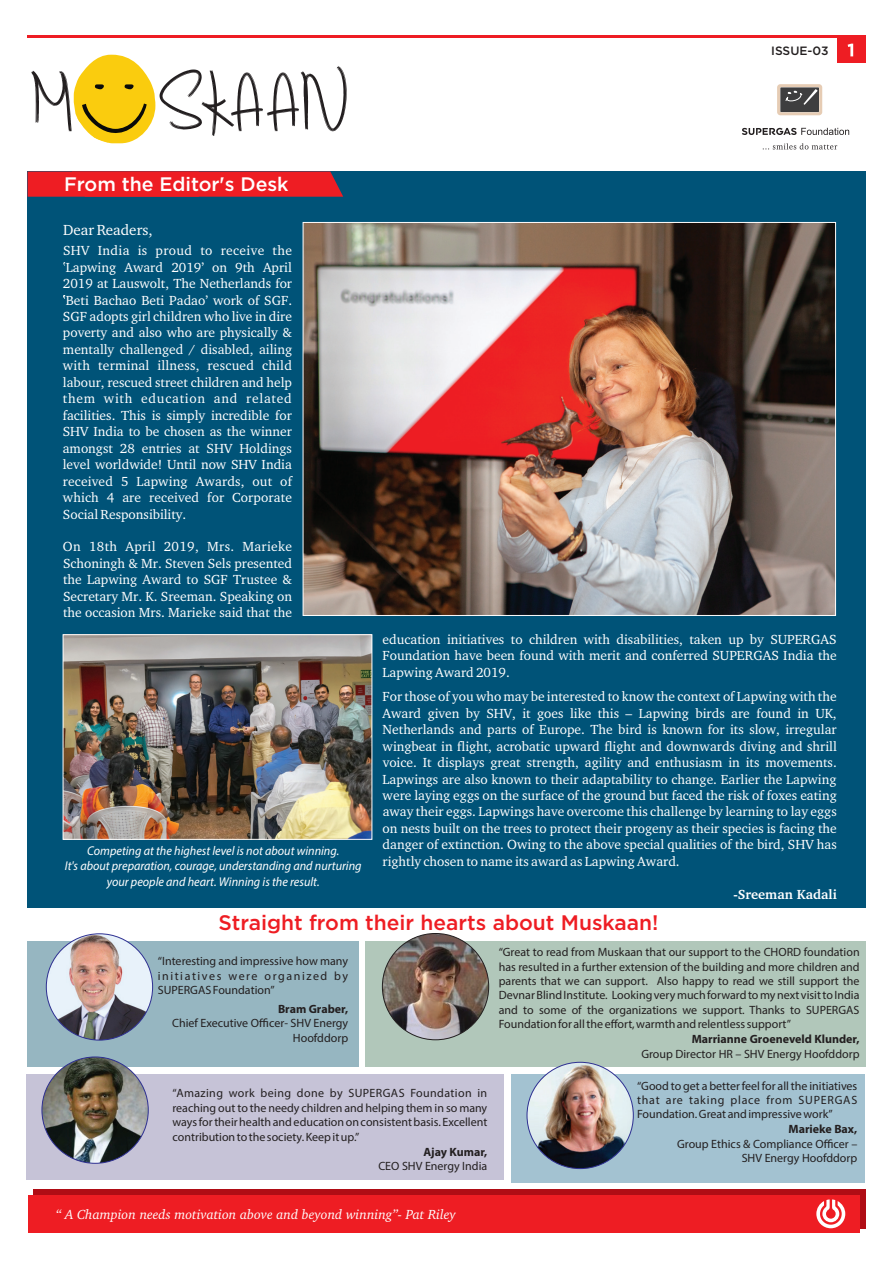
<style>
.page{position:relative;width:893px;height:1263px;background:#fff}
.page>*{position:absolute;margin:0;border:0;box-sizing:border-box;transform-origin:0 0}
.t1{font:500 21px "Gotham";color:#ee1d23}
.t2{font:500 19.5px "Gotham";color:#fff}
.t3{font:15px "Charter BT";color:#fff}
.t4{font:13.5px/16.5px "Charter";color:#fff;text-align:justify}
.t5{font:italic 13.5px "Charter BT";color:#fff}
.t6{font:700 13.5px "Charter BT";color:#fff}
.t7{font:italic 12.75px/15.3px "Myriad Pro";color:#fff;text-align:center;scale:.96 1}
.t8{font:12px/14.4px "Myriad Pro";color:#231f20;text-align:justify}
.t9{font:700 12px "Myriad Pro";color:#231f20}
.t10{font:500 12px "Gotham";color:#231f20}
</style>
<div class="page">
<div style="left:365px;top:941px;width:501px;height:125px;background:#b1c7ba"></div>
<div style="left:27px;top:941px;width:331px;height:126px;background:#96b6c1"></div>
<svg style="left:31px;top:55px;width:316px;height:88px"></svg>
<svg style="left:777px;top:84px;width:45px;height:31px"></svg>
<svg style="left:742px;top:128px;width:107px;height:7px"></svg>
<svg style="left:763px;top:143px;width:74px;height:6px"></svg>
<hr style="left:27px;top:35px;width:839px;height:2px;background:#ee1d23">
<div style="left:838px;top:35px;width:28px;height:27px;background:#ee1d23"></div>
<svg style="left:848px;top:44px;width:5px;height:12px"></svg>
<div style="left:33px;top:1189px;width:833px;height:40px;background:#b00d15"></div>
<div style="left:28px;top:1195px;width:832px;height:37px;background:#ee1d23"></div>
<svg style="left:816px;top:1199px;width:30px;height:29px"></svg>
<div style="left:27px;top:171px;width:838px;height:736px;background:#005378"></div>
<img style="left:382px;top:933px;width:107px;height:107px;border-radius:53px">
<svg style="left:199px;top:172px;width:144px;height:25px;background:#e11f27"></svg>
<div style="left:28px;top:172px;width:171px;height:25px;background:#ee1d23"></div>
<img style="left:46px;top:934px;width:107px;height:106px;border-radius:53px">
<div style="left:26px;top:1074px;width:478px;height:106px;background:#c6c3d7"></div>
<img style="left:42px;top:1057px;width:106px;height:106px;border-radius:53px">
<div style="left:511px;top:1073px;width:353px;height:109px;background:#a3c2d1"></div>
<img style="left:527px;top:1062px;width:106px;height:106px;border-radius:53px">
<img style="left:305px;top:224px;width:529px;height:390px">
<img style="left:65px;top:636px;width:305px;height:202px">
<div style="left:63px;top:634px;width:309px;height:206px;border:1px solid #fff"></div>
<h2 class="t2" style="left:64px;top:173px;width:226px">From the Editor's Desk</h2>
<p class="t3" style="left:63px;top:220px;width:91px">Dear Readers,</p>
<p class="t4" style="left:63px;top:242px;width:231px">SHV India is proud to receive the Lapwing Award 2019' on 9th April 2019 at Lauswolt, The Netherlands for Beti Bachao Beti Padao' work of SGF.<br>SGF adopts girl children who live in dire poverty and also who are physically &amp; mentally challenged / disabled, ailing with terminal illness, rescued child labour, rescued street children and help them with education and related facilities. This is simply incredible for SHV India to be chosen as the winner amongst 28 entries at SHV Holdings level worldwide! Until now SHV India received 5 Lapwing Awards, out of which 4 are received for Corporate Social Responsibility.</p>
<p class="t4" style="left:63px;top:538px;width:231px">On 18th April 2019, Mrs. Marieke Schoningh &amp; Mr. Steven Sels presented the Lapwing Award to SGF Trustee &amp; Secretary Mr. K. Sreeman. Speaking on the occasion Mrs. Marieke said that the</p>
<p class="t10" style="left:771px;top:44px;width:59px">ISSUE-03</p>
<p class="t4" style="left:383px;top:630px;width:456px">education initiatives to children with disabilities, taken up by SUPERGAS Foundation have been found with merit and conferred SUPERGAS India the Lapwing Award 2019.</p>
<p class="t4" style="left:383px;top:688px;width:456px">For those of you who may be interested to know the context of Lapwing with the Award given by SHV, it goes like this – Lapwing birds are found in UK, Netherlands and parts of Europe. The bird is known for its slow, irregular wingbeat in flight, acrobatic upward flight and downwards diving and shrill voice. It displays great strength, agility and enthusiasm in its movements.<br>Lapwings are also known to their adaptability to change. Earlier the Lapwing were laying eggs on the surface of the ground but faced the risk of foxes eating away their eggs. Lapwings have overcome this challenge by learning to lay eggs on nests built on the trees to protect their progeny as their species is facing the danger of extinction. Owing to the above special qualities of the bird, SHV has rightly chosen to name its award as Lapwing Award.</p>
<p class="t6" style="left:733px;top:886px;width:105px">-Sreeman Kadali</p>
<p class="t7" style="left:65px;top:843px;width:311px">Competing at the highest level is not about winning.<br>It's about preparation, courage, understanding and nurturing your people and heart. Winning is the result.</p>
<h1 class="t1" style="left:219px;top:911px;width:441px">Straight from their hearts about Muskaan!</h1>
<p class="t8" style="left:158px;top:954px;width:192px">“Interesting and impressive how many initiatives were organized by SUPERGAS Foundation”</p>
<p class="t9" style="left:278px;top:1001px;width:72px">Bram Graber,</p>
<p class="t8" style="left:172px;top:1016px;width:178px;text-align:right">Chief Executive Officer- SHV Energy<br>Hoofddorp</p>
<p class="t8" style="left:499px;top:945px;width:362px">“Great to read from Muskaan that our support to the CHORD foundation has resulted in a further extension of the building and more children and parents that we can support. Also happy to read we still support the Devnar Blind Institute. Looking very much forward to my next visit to India and to some of the organizations we support. Thanks to SUPERGAS Foundation for all the effort, warmth and relentless support”</p>
<p class="t9" style="left:692px;top:1031px;width:169px">Marrianne Groeneveld Klunder,</p>
<p class="t8" style="left:641px;top:1046px;width:220px">Group Director HR – SHV Energy Hoofddorp</p>
<p class="t8" style="left:172px;top:1086px;width:316px">“Amazing work being done by SUPERGAS Foundation in reaching out to the needy children and helping them in so many ways for their health and education on consistent basis. Excellent contribution to the society. Keep it up.”</p>
<p class="t9" style="left:423px;top:1144px;width:65px">Ajay Kumar,</p>
<p class="t8" style="left:378px;top:1158px;width:110px">CEO SHV Energy India</p>
<p class="t5" style="left:56px;top:1206px;width:401px">“ A Champion needs motivation above and beyond winning”- Pat Riley</p>
<p class="t8" style="left:637px;top:1078px;width:222px">“Good to get a better feel for all the initiatives that are taking place from SUPERGAS Foundation. Great and impressive work”</p>
<p class="t9" style="left:788px;top:1121px;width:70px">Marieke Bax,</p>
<p class="t8" style="left:677px;top:1136px;width:182px;text-align:right">Group Ethics &amp; Compliance Officer –<br>SHV Energy Hoofddorp</p>
</div>
